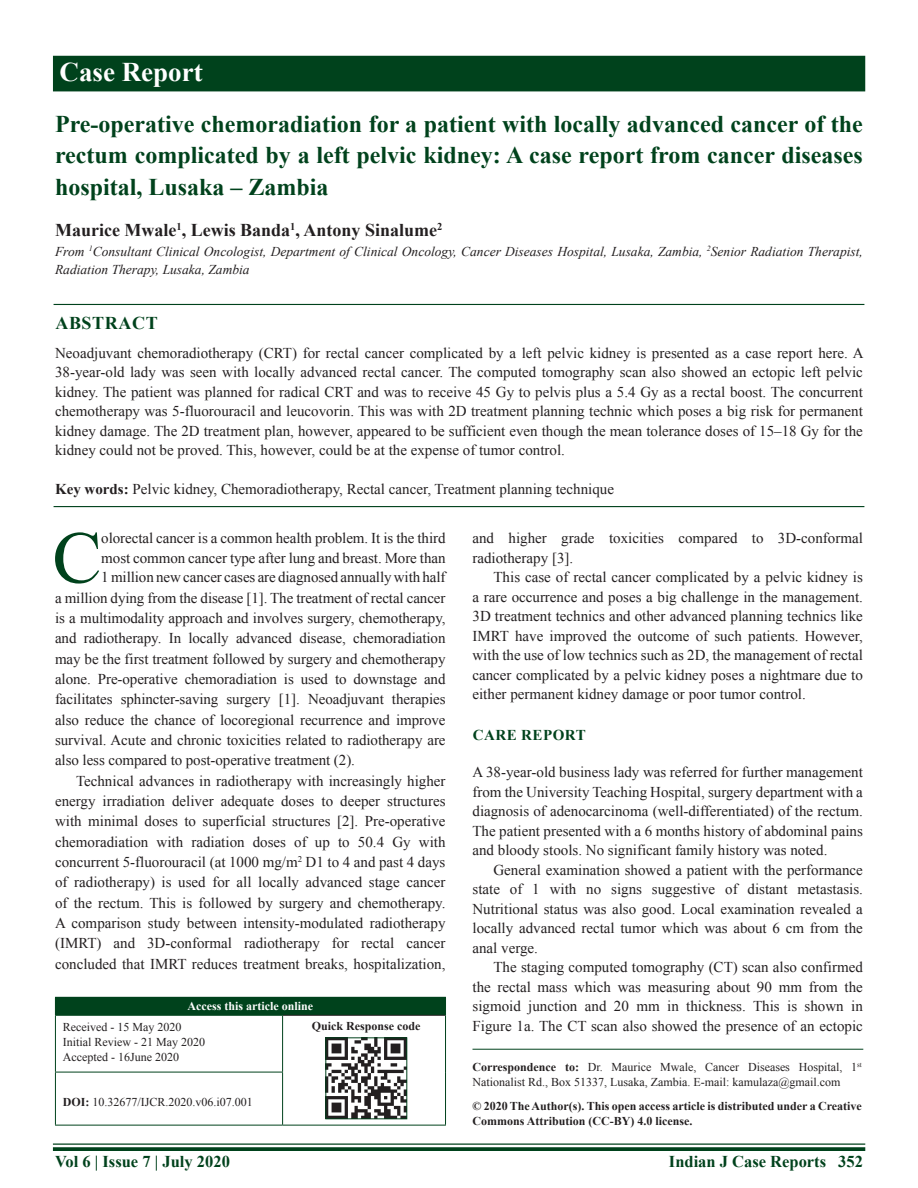
<style>
.page{position:relative;width:918px;height:1188px;background:#fff}
.page>*{position:absolute;margin:0;border:0;box-sizing:border-box;transform-origin:0 0}
.DROP_CAP_TX{font:73.95px "Times New Roman";color:#00421c}
.AH{font:700 27px "Times New Roman";color:#fff}
.AT{font:700 24px/31.5px "Times New Roman";color:#00421c;text-align:justify}
.AU{font:700 18px "Times New Roman";color:#231f20}
.ABSH{font:700 18px "Times New Roman";letter-spacing:.035em;color:#00421c}
.RF{font:700 16.5px "Times New Roman";color:#00421c}
.TX{font:15px/19.5px "Times New Roman";color:#231f20;text-align:justify}
.DROP_CAP_TX-2{font:15px "Times New Roman";letter-spacing:-.005em;color:#231f20}
.ABS{font:15px/19.5px "Times New Roman";color:#231f20;text-align:justify}
.TXFL{font:15px/19.5px "Times New Roman";color:#231f20;text-align:justify}
.KWD{font:15px "Times New Roman";color:#231f20}
.t1{font:700 15px "Times New Roman";letter-spacing:.035em;color:#00421c}
.AFF{font:italic 13.5px/18px "Times New Roman";color:#231f20}
.ADD{font:12px/15px "Times New Roman";color:#231f20}
.CR{font:700 12px/15px "Times New Roman";color:#231f20}
.HIS{font:12px/15px "Times New Roman";color:#231f20}
.DOI{font:12px "Times New Roman";color:#231f20}
.AAO{font:700 12px "Times New Roman";color:#fff}
.QR{font:700 12px "Times New Roman";color:#231f20}
.s1{font-weight:700}
</style>
<div class="page">
<hr style="left:53px;top:1143px;width:812px;height:2px;background:#00421c">
<svg style="left:53px;top:1147px;width:812px;height:4px;background:#0f4d29"></svg>
<div style="left:53px;top:56px;width:812px;height:35px;background:#00421c"></div>
<hr style="left:54px;top:304px;width:810px;height:1px;background:#00421c">
<hr style="left:54px;top:506px;width:810px;height:1px;background:#00421c">
<div style="left:55px;top:997px;width:391px;height:18px;background:#00421c"></div>
<hr style="left:283px;top:1015px;width:162px;height:1px;background:#231f20">
<hr style="left:55px;top:1016px;width:1px;height:56px;background:#00421c">
<hr style="left:55px;top:1015px;width:228px;height:1px;background:#00421c">
<hr style="left:282px;top:1016px;width:1px;height:56px;background:#00421c">
<hr style="left:445px;top:1015px;width:1px;height:57px;background:#00421c">
<hr style="left:445px;top:1072px;width:1px;height:53px;background:#00421c">
<hr style="left:55px;top:1072px;width:1px;height:53px;background:#00421c">
<hr style="left:55px;top:1072px;width:228px;height:1px;background:#00421c">
<hr style="left:55px;top:1125px;width:228px;height:1px;background:#00421c">
<hr style="left:282px;top:1072px;width:1px;height:53px;background:#00421c">
<hr style="left:283px;top:1125px;width:163px;height:1px;background:#00421c">
<img style="left:328px;top:1040px;width:77px;height:77px">
<div style="left:326px;top:1038px;width:81px;height:81px;border:1px solid #00421c"></div>
<hr style="left:472px;top:1049px;width:391px;height:1px;background:#00421c">
<p class="AH" style="left:60px;top:52px;width:145px">Case Report</p>
<p class="AT" style="left:55px;top:107px;width:809px">Pre-operative chemoradiation for a patient with locally advanced cancer of the rectum complicated by a left pelvic kidney: A case report from cancer diseases hospital, Lusaka – Zambia</p>
<p class="AU" style="left:55px;top:217px;width:389px">Maurice Mwale<sup>1</sup>, Lewis Banda<sup>1</sup>, Antony Sinalume<sup>2</sup></p>
<p class="AFF" style="left:55px;top:242px;width:809px">From <sup>1</sup>Consultant Clinical Oncologist, Department of Clinical Oncology, Cancer Diseases Hospital, Lusaka, Zambia, <sup>2</sup>Senior Radiation Therapist,<br>Radiation Therapy, Lusaka, Zambia</p>
<p class="ABSH" style="left:55px;top:310px;width:104px">ABSTRACT</p>
<p class="ABS" style="left:55px;top:342px;width:810px">Neoadjuvant chemoradiotherapy (CRT) for rectal cancer complicated by a left pelvic kidney is presented as a case report here. A 38-year-old lady was seen with locally advanced rectal cancer. The computed tomography scan also showed an ectopic left pelvic kidney. The patient was planned for radical CRT and was to receive 45 Gy to pelvis plus a 5.4 Gy as a rectal boost. The concurrent chemotherapy was 5-fluorouracil and leucovorin. This was with 2D treatment planning technic which poses a big risk for permanent kidney damage. The 2D treatment plan, however, appeared to be sufficient even though the mean tolerance doses of 15–18 Gy for the kidney could not be proved. This, however, could be at the expense of tumor control.</p>
<p class="KWD" style="left:55px;top:478px;width:560px"><span class="s1">Key words:</span> Pelvic kidney, Chemoradiotherapy, Rectal cancer, Treatment planning technique</p>
<p class="DROP_CAP_TX" style="left:52px;top:506px;width:51px">C</p>
<p class="DROP_CAP_TX-2" style="left:101px;top:528px;width:346px">olorectal cancer is a common health problem. It is the third</p>
<p class="DROP_CAP_TX-2" style="left:101px;top:547px;width:346px">most common cancer type after lung and breast. More than</p>
<p class="DROP_CAP_TX-2" style="left:101px;top:567px;width:346px">1 million new cancer cases are diagnosed annually with half</p>
<p class="DROP_CAP_TX-2" style="left:55px;top:587px;width:392px">a million dying from the disease [1]. The treatment of rectal cancer</p>
<p class="DROP_CAP_TX-2" style="left:55px;top:607px;width:392px">is a multimodality approach and involves surgery, chemotherapy,</p>
<p class="DROP_CAP_TX-2" style="left:55px;top:628px;width:392px">and radiotherapy. In locally advanced disease, chemoradiation</p>
<p class="DROP_CAP_TX-2" style="left:55px;top:648px;width:392px">may be the first treatment followed by surgery and chemotherapy</p>
<p class="DROP_CAP_TX-2" style="left:55px;top:668px;width:392px">alone. Pre-operative chemoradiation is used to downstage and</p>
<p class="DROP_CAP_TX-2" style="left:55px;top:689px;width:392px">facilitates sphincter-saving surgery [1]. Neoadjuvant therapies</p>
<p class="DROP_CAP_TX-2" style="left:55px;top:709px;width:392px">also reduce the chance of locoregional recurrence and improve</p>
<p class="DROP_CAP_TX-2" style="left:55px;top:729px;width:392px">survival. Acute and chronic toxicities related to radiotherapy are</p>
<p class="DROP_CAP_TX-2" style="left:55px;top:750px;width:301px">also less compared to post-operative treatment (2).</p>
<p class="TX" style="left:55px;top:770px;width:392px;line-height:20.4px;text-indent:21px">Technical advances in radiotherapy with increasingly higher energy irradiation deliver adequate doses to deeper structures with minimal doses to superficial structures [2]. Pre-operative chemoradiation with radiation doses of up to 50.4 Gy with concurrent 5-fluorouracil (at 1000 mg/m<sup>2</sup> D1 to 4 and past 4 days of radiotherapy) is used for all locally advanced stage cancer of the rectum. This is followed by surgery and chemotherapy.<br>A comparison study between intensity-modulated radiotherapy (IMRT) and 3D-conformal radiotherapy for rectal cancer concluded that IMRT reduces treatment breaks, hospitalization,</p>
<p class="AAO" style="left:188px;top:998px;width:127px">Access this article online</p>
<p class="HIS" style="left:63px;top:1019px;width:144px">Received - 15 May 2020<br>Initial Review - 21 May 2020<br>Accepted - 16June 2020</p>
<p class="QR" style="left:312px;top:1017px;width:110px">Quick Response code</p>
<p class="DOI" style="left:63px;top:1094px;width:192px"><span class="s1">DOI:</span> 10.32677/IJCR.2020.v06.i07.001</p>
<p class="TX" style="left:472px;top:528px;width:392px">and higher grade toxicities compared to 3D-conformal radiotherapy [3].</p>
<p class="TX" style="left:472px;top:567px;width:392px;text-indent:21px">This case of rectal cancer complicated by a pelvic kidney is a rare occurrence and poses a big challenge in the management.<br>3D treatment technics and other advanced planning technics like IMRT have improved the outcome of such patients. However, with the use of low technics such as 2D, the management of rectal cancer complicated by a pelvic kidney poses a nightmare due to either permanent kidney damage or poor tumor control.</p>
<h1 class="t1" style="left:473px;top:724px;width:114px">CARE REPORT</h1>
<p class="TXFL" style="left:472px;top:762px;width:392px">A 38-year-old business lady was referred for further management from the University Teaching Hospital, surgery department with a diagnosis of adenocarcinoma (well-differentiated) of the rectum.<br>The patient presented with a 6 months history of abdominal pains and bloody stools. No significant family history was noted.</p>
<p class="TX" style="left:472px;top:860px;width:392px;text-indent:21px">General examination showed a patient with the performance state of 1 with no signs suggestive of distant metastasis.<br>Nutritional status was also good. Local examination revealed a locally advanced rectal tumor which was about 6 cm from the anal verge.</p>
<p class="TX" style="left:472px;top:957px;width:392px;text-indent:21px">The staging computed tomography (CT) scan also confirmed the rectal mass which was measuring about 90 mm from the sigmoid junction and 20 mm in thickness. This is shown in Figure 1a. The CT scan also showed the presence of an ectopic</p>
<p class="ADD" style="left:472px;top:1059px;width:391px"><span class="s1">Correspondence to:</span> Dr. Maurice Mwale, Cancer Diseases Hospital, 1<sup>st<br></sup>Nationalist Rd., Box 51337, Lusaka, Zambia. E-mail: kamulaza@gmail.com</p>
<p class="CR" style="left:472px;top:1099px;width:391px">© 2020 The Author(s). This open access article is distributed under a Creative<br>Commons Attribution (CC-BY) 4.0 license.</p>
<p class="RF" style="left:55px;top:1150px;width:176px">Vol 6 | Issue 7 | July 2020</p>
<p class="RF" style="left:669px;top:1150px;width:195px">Indian J Case Reports 352</p>
</div>
